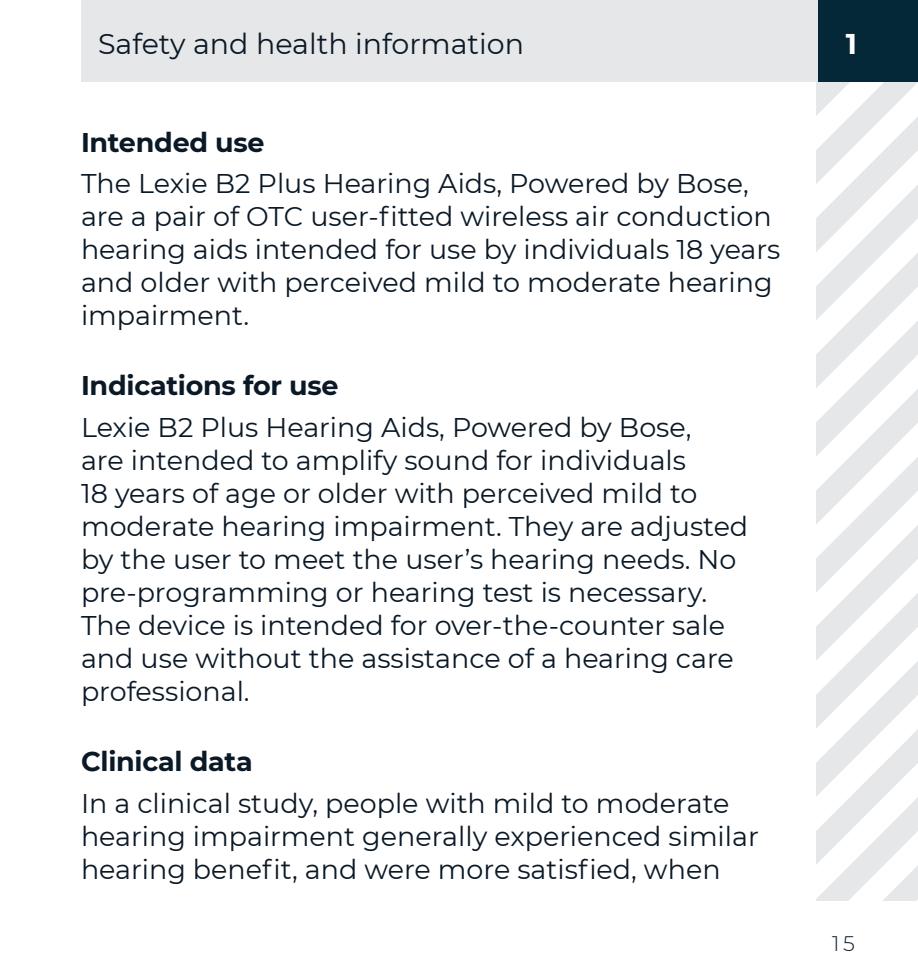
<style>
.page{position:relative;width:918px;height:977px;background:#fff}
.page>*{position:absolute;margin:0;border:0;box-sizing:border-box;transform-origin:0 0}
.t1{font:28.5px "Montserrat";color:#0b1926}
.t2{font:700 28.5px "Montserrat";color:#fff}
.t3{font:27px/33px "Montserrat";color:#0b1926}
.t4{font:700 27px "Montserrat";letter-spacing:-.01em;color:#0b1926}
.t5{font:300 21px "Montserrat";color:#0b1926}
</style>
<div class="page">
<svg style="left:816px;top:81px;width:21px;height:818px"></svg>
<svg style="left:837px;top:81px;width:81px;height:818px;fill:#e9e9eb"></svg>
<hr style="left:0;top:0;width:1px;height:976px;background:#052839">
<div style="left:81px;top:0;width:739px;height:81px;background:#e6e7e9"></div>
<div style="left:819px;top:0;width:99px;height:81px;background:#052839"></div>
<p class="t1" style="left:98px;top:25px;width:428px">Safety and health information</p>
<p class="t2" style="left:846px;top:24px;width:13px">1</p>
<p class="t4" style="left:81px;top:122px;width:185px">Intended use</p>
<p class="t3" style="left:81px;top:166px;width:701px">The Lexie B2 Plus Hearing Aids, Powered by Bose, are a pair of OTC user-fitted wireless air conduction hearing aids intended for use by individuals 18 years and older with perceived mild to moderate hearing impairment.</p>
<p class="t4" style="left:81px;top:366px;width:259px">Indications for use</p>
<p class="t3" style="left:81px;top:410px;width:669px">Lexie B2 Plus Hearing Aids, Powered by Bose,<br>are intended to amplify sound for individuals<br>18 years of age or older with perceived mild to moderate hearing impairment. They are adjusted by the user to meet the user’s hearing needs. No pre-programming or hearing test is necessary.<br>The device is intended for over-the-counter sale and use without the assistance of a hearing care professional.</p>
<p class="t4" style="left:81px;top:742px;width:173px">Clinical data</p>
<p class="t3" style="left:81px;top:785px;width:679px">In a clinical study, people with mild to moderate hearing impairment generally experienced similar hearing benefit, and were more satisfied, when</p>
<p class="t5" style="left:832px;top:929px;width:24px">15</p>
</div>
